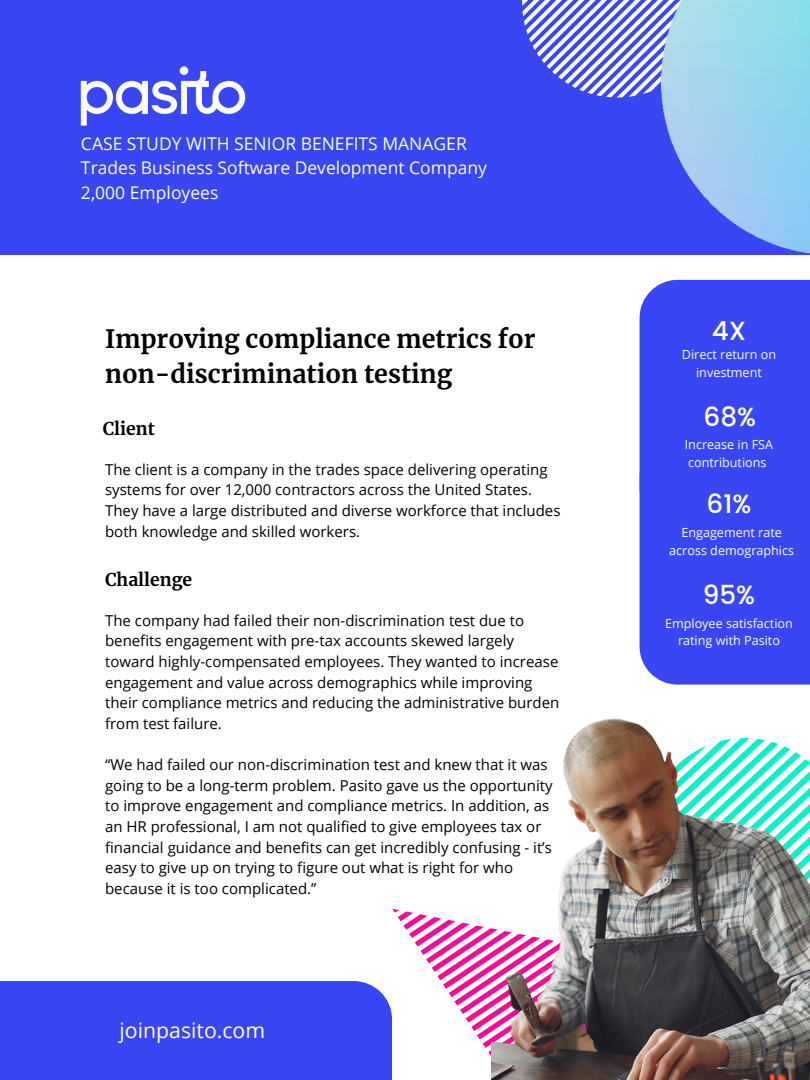
<style>
.page{position:relative;width:810px;height:1080px;background:#fff}
.page>*{position:absolute;margin:0;border:0;box-sizing:border-box;transform-origin:0 0}
.t1{font:500 26.25px "Poppins";color:#fff}
.t2{font:700 25px/34.7px "Merriweather";color:#000}
.t3{font:21.25px "Open Sans";color:#fff}
.t4{font:17.5px/24.4px "Open Sans";color:#fff}
.t5{font:700 17.5px "Merriweather";color:#000}
.t6{font:15px/20.6px "Open Sans";color:#000}
.t7{font:12.62px/17.4px "Open Sans";color:#fff;text-align:center}
</style>
<div class="page">
<div style="left:640px;top:280px;width:170px;height:246px;background:#3946f4"></div>
<div style="left:0;top:0;width:810px;height:255px;background:#3946f4"></div>
<div style="left:640px;top:439px;width:170px;height:246px;background:#3946f4"></div>
<svg style="left:392px;top:908px;width:99px;height:148px"></svg>
<div style="left:0;top:981px;width:357px;height:99px;background:#3946f4"></div>
<svg style="left:522px;top:0;width:139px;height:98px"></svg>
<img style="left:80px;top:66px;width:166px;height:60px">
<div style="left:192px;top:981px;width:200px;height:99px;background:#3946f4"></div>
<img style="left:661px;top:0;width:149px;height:254px">
<img style="left:491px;top:718px;width:319px;height:362px">
<p class="t4" style="left:81px;top:131px;width:408px">CASE STUDY WITH SENIOR BENEFITS MANAGER<br>Trades Business Software Development Company<br>2,000 Employees</p>
<h2 class="t2" style="left:105px;top:322px;width:432px">Improving compliance metrics for non-discrimination testing</h2>
<p class="t5" style="left:103px;top:418px;width:54px">Client</p>
<p class="t6" style="left:105px;top:459px;width:457px">The client is a company in the trades space delivering operating systems for over 12,000 contractors across the United States.<br>They have a large distributed and diverse workforce that includes both knowledge and skilled workers.</p>
<p class="t5" style="left:105px;top:569px;width:89px">Challenge</p>
<p class="t6" style="left:105px;top:610px;width:456px">The company had failed their non-discrimination test due to benefits engagement with pre-tax accounts skewed largely toward highly-compensated employees. They wanted to increase engagement and value across demographics while improving their compliance metrics and reducing the administrative burden from test failure.</p>
<p class="t6" style="left:105px;top:754px;width:449px">“We had failed our non-discrimination test and knew that it was going to be a long-term problem. Pasito gave us the opportunity to improve engagement and compliance metrics. In addition, as an HR professional, I am not qualified to give employees tax or financial guidance and benefits can get incredibly confusing - it’s easy to give up on trying to figure out what is right for who because it is too complicated.”</p>
<h3 class="t3" style="left:120px;top:1016px;width:147px">joinpasito.com</h3>
<h1 class="t1" style="left:712px;top:315px;width:36px">4X</h1>
<p class="t7" style="left:682px;top:346px;width:96px">Direct return on investment</p>
<h1 class="t1" style="left:704px;top:401px;width:54px">68%</h1>
<p class="t7" style="left:685px;top:436px;width:90px;text-align:left">Increase in FSA contributions</p>
<h1 class="t1" style="left:706px;top:489px;width:47px">61%</h1>
<p class="t7" style="left:669px;top:523px;width:126px">Engagement rate across demographics</p>
<h1 class="t1" style="left:703px;top:579px;width:54px">95%</h1>
<p class="t7" style="left:665px;top:614px;width:129px">Employee satisfaction rating with Pasito</p>
</div>
